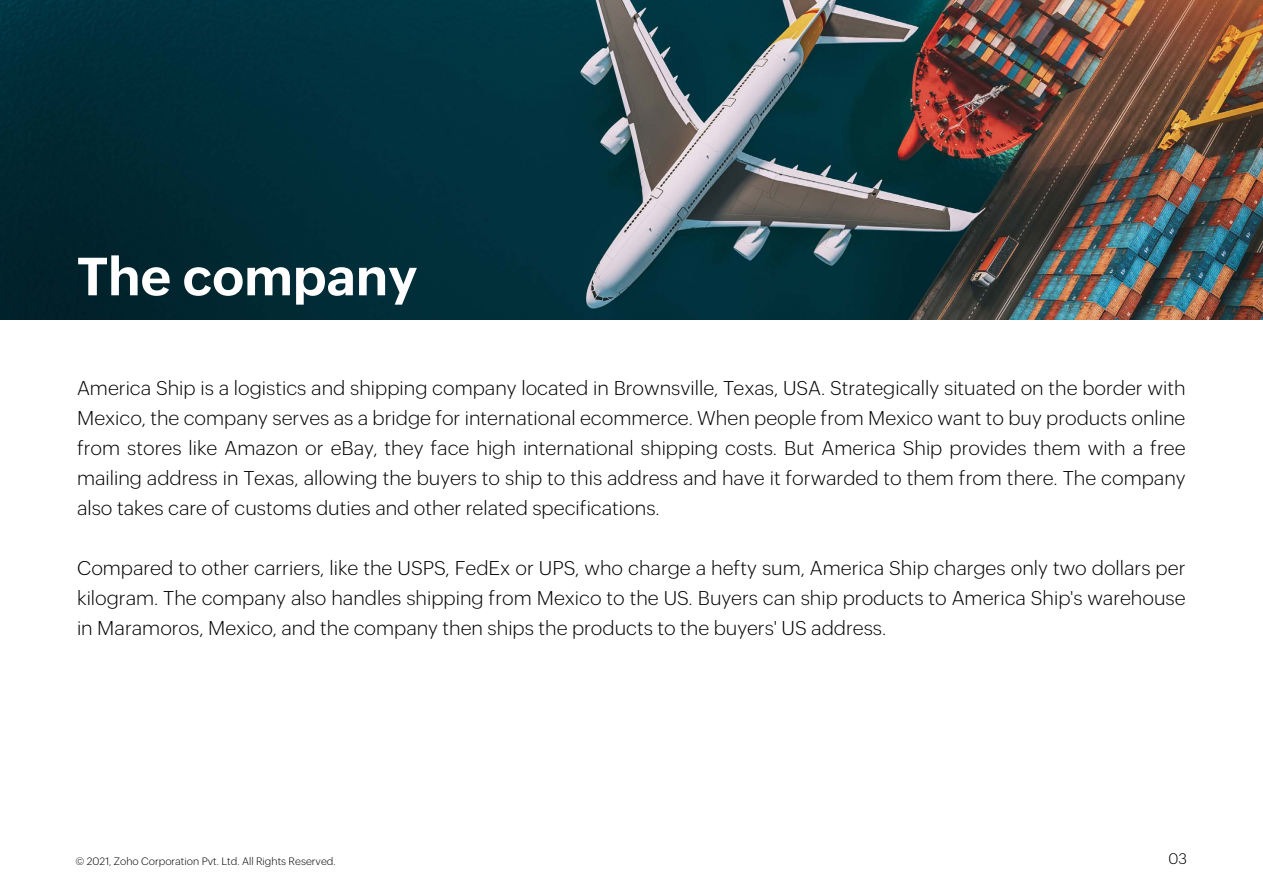
<style>
.page{position:relative;width:1263px;height:893px;background:#fff}
.page>*{position:absolute;margin:0;border:0;box-sizing:border-box;transform-origin:0 0}
.t1{font:700 52.5px "Zoho Puvi";color:#fff}
.t2{font:300 19.5px/30px "Zoho Puvi";color:#000;text-align:justify}
.t3{font:300 15px "Zoho Puvi";color:#000}
.t4{font:300 10.5px "Zoho Puvi";color:#000}
</style>
<div class="page">
<img style="left:0;top:0;width:1263px;height:320px">
<h1 class="t1" style="left:77px;top:236px;width:342px">The company</h1>
<p class="t2" style="left:77px;top:372px;width:1110px">America Ship is a logistics and shipping company located in Brownsville, Texas, USA. Strategically situated on the border with Mexico, the company serves as a bridge for international ecommerce. When people from Mexico want to buy products online from stores like Amazon or eBay, they face high international shipping costs. But America Ship provides them with a free mailing address in Texas, allowing the buyers to ship to this address and have it forwarded to them from there. The company also takes care of customs duties and other related specifications.</p>
<p class="t2" style="left:77px;top:552px;width:1110px">Compared to other carriers, like the USPS, FedEx or UPS, who charge a hefty sum, America Ship charges only two dollars per kilogram. The company also handles shipping from Mexico to the US. Buyers can ship products to America Ship's warehouse in Maramoros, Mexico, and the company then ships the products to the buyers' US address.</p>
<p class="t4" style="left:76px;top:854px;width:262px">© 2021, Zoho Corporation Pvt. Ltd. All Rights Reserved.</p>
<p class="t3" style="left:1168px;top:848px;width:20px">03</p>
</div>
